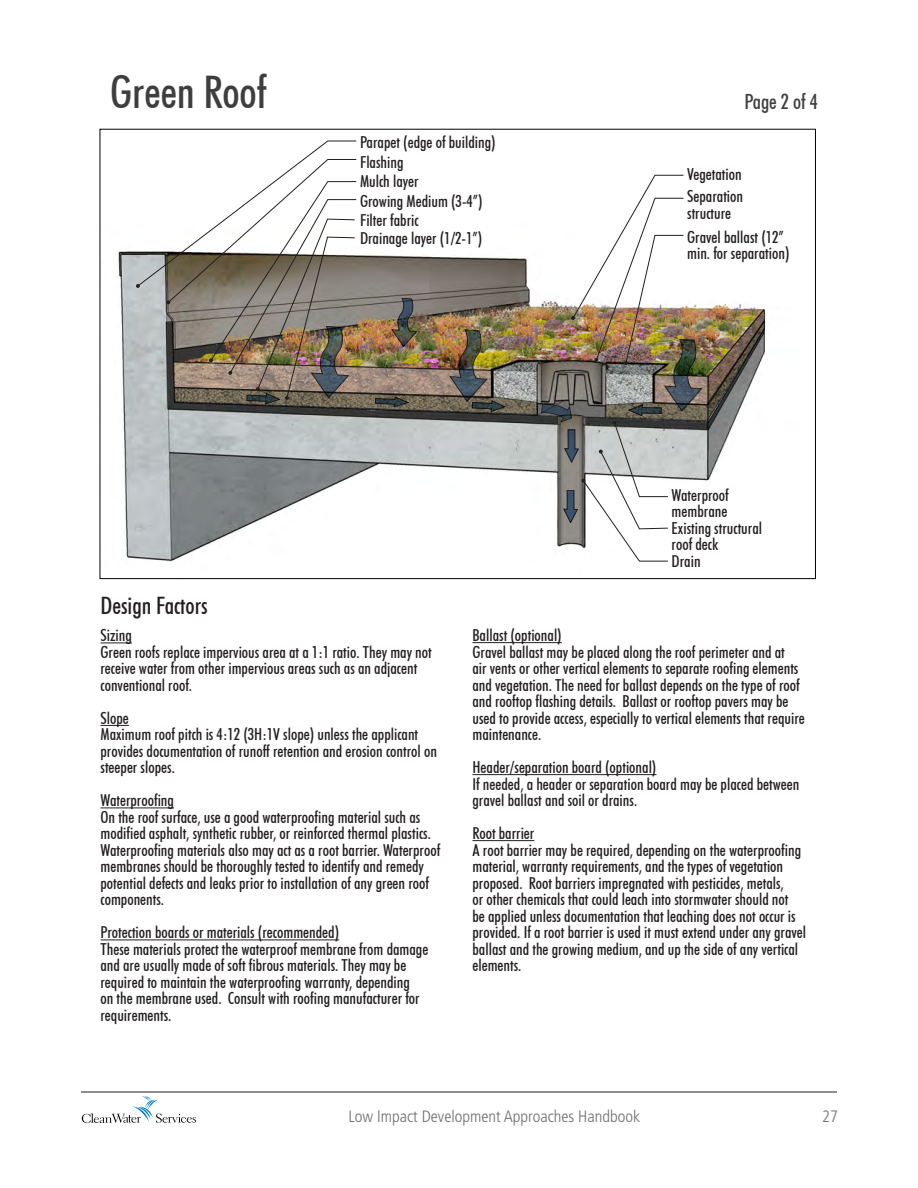
<style>
.page{position:relative;width:918px;height:1188px;background:#fff}
.page>*{position:absolute;margin:0;border:0;box-sizing:border-box;transform-origin:0 0}
.t1{font:500 condensed 45px "Futura BT";color:#3e3e3f}
.t2{font:500 condensed 24px "Futura BT";color:#231f20}
.t3{font:500 condensed 21px "Futura BT";color:#3e3e3f}
.t4{font:500 condensed 16.5px/16.5px "Futura BT";color:#231f20}
.t5{font:300 condensed 16.5px "Frutiger LT Pro";color:#6d6e71}
</style>
<div class="page">
<hr style="left:81px;top:1092px;width:756px;height:1px;background:#231f20">
<svg style="left:82px;top:1096px;width:114px;height:27px"></svg>
<hr style="left:472px;top:642px;width:90px;height:1px;background:#231f20">
<hr style="left:472px;top:774px;width:184px;height:1px;background:#231f20">
<hr style="left:472px;top:840px;width:62px;height:1px;background:#231f20">
<hr style="left:100px;top:642px;width:32px;height:1px;background:#231f20">
<svg style="left:100px;top:725px;width:29px;height:1px"></svg>
<hr style="left:100px;top:807px;width:74px;height:1px;background:#231f20">
<hr style="left:100px;top:939px;width:239px;height:1px;background:#231f20">
<img style="left:118px;top:251px;width:649px;height:308px">
<img style="left:136px;top:140px;width:629px;height:422px">
<p class="t1" style="left:110px;top:65px;width:158px">Green Roof</p>
<p class="t4" style="left:360px;top:134px;width:137px">Parapet (edge of building)</p>
<p class="t4" style="left:360px;top:154px;width:45px">Flashing</p>
<p class="t4" style="left:360px;top:173px;width:60px">Mulch layer</p>
<p class="t4" style="left:360px;top:193px;width:124px">Growing Medium (3-4”)</p>
<p class="t4" style="left:360px;top:230px;width:124px">Drainage layer (1/2-1”)</p>
<p class="t4" style="left:360px;top:212px;width:60px">Filter fabric</p>
<p class="t3" style="left:744px;top:89px;width:75px">Page 2 of 4</p>
<p class="t4" style="left:687px;top:165px;width:56px">Vegetation</p>
<p class="t4" style="left:687px;top:188px;width:57px">Separation</p>
<p class="t4" style="left:687px;top:204px;width:46px">structure</p>
<p class="t4" style="left:687px;top:228px;width:104px">Gravel ballast (12” min. for separation)</p>
<p class="t4" style="left:672px;top:487px;width:59px">Waterproof membrane</p>
<p class="t4" style="left:672px;top:520px;width:92px">Existing structural roof deck</p>
<p class="t4" style="left:672px;top:553px;width:30px">Drain</p>
<p class="t2" style="left:100px;top:591px;width:109px">Design Factors</p>
<p class="t4" style="left:100px;top:627px;width:33px">Sizing</p>
<p class="t4" style="left:100px;top:644px;width:333px">Green roofs replace impervious area at a 1:1 ratio. They may not receive water from other impervious areas such as an adjacent conventional roof.</p>
<p class="t4" style="left:100px;top:710px;width:30px">Slope</p>
<p class="t4" style="left:100px;top:726px;width:338px">Maximum roof pitch is 4:12 (3H:1V slope) unless the applicant provides documentation of runoff retention and erosion control on steeper slopes.</p>
<p class="t4" style="left:100px;top:792px;width:75px">Waterproofing</p>
<p class="t4" style="left:100px;top:809px;width:341px">On the roof surface, use a good waterproofing material such as modified asphalt, synthetic rubber, or reinforced thermal plastics.<br>Waterproofing materials also may act as a root barrier. Waterproof membranes should be thoroughly tested to identify and remedy potential defects and leaks prior to installation of any green roof components.</p>
<p class="t4" style="left:100px;top:924px;width:240px">Protection boards or materials (recommended)</p>
<p class="t4" style="left:100px;top:941px;width:329px">These materials protect the waterproof membrane from damage and are usually made of soft fibrous materials. They may be required to maintain the waterproofing warranty, depending<br>on the membrane used. Consult with roofing manufacturer for requirements.</p>
<p class="t4" style="left:472px;top:627px;width:91px">Ballast (optional)</p>
<p class="t4" style="left:472px;top:643px;width:334px">Gravel ballast may be placed along the roof perimeter and at<br>air vents or other vertical elements to separate roofing elements and vegetation. The need for ballast depends on the type of roof and rooftop flashing details. Ballast or rooftop pavers may be used to provide access, especially to vertical elements that require maintenance.</p>
<p class="t4" style="left:472px;top:759px;width:185px">Header/separation board (optional)</p>
<p class="t4" style="left:472px;top:775px;width:328px">If needed, a header or separation board may be placed between gravel ballast and soil or drains.</p>
<p class="t4" style="left:472px;top:825px;width:63px">Root barrier</p>
<p class="t4" style="left:472px;top:841px;width:335px">A root barrier may be required, depending on the waterproofing material, warranty requirements, and the types of vegetation proposed. Root barriers impregnated with pesticides, metals,<br>or other chemicals that could leach into stormwater should not<br>be applied unless documentation that leaching does not occur is provided. If a root barrier is used it must extend under any gravel ballast and the growing medium, and up the side of any vertical elements.</p>
<p class="t5" style="left:348px;top:1107px;width:293px">Low Impact Development Approaches Handbook</p>
<p class="t5" style="left:822px;top:1107px;width:17px">27</p>
</div>
